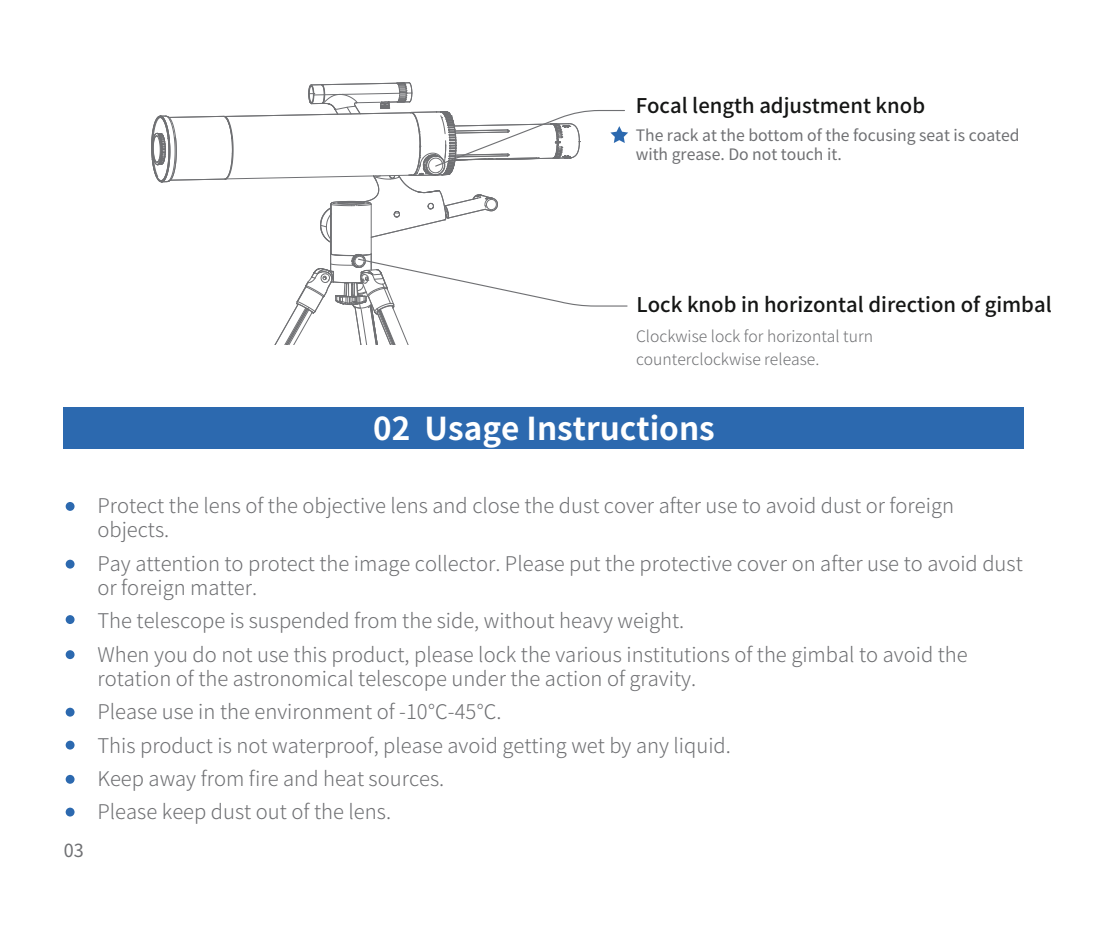
<style>
.page{position:relative;width:1104px;height:932px;background:#fff}
.page>*{position:absolute;margin:0;border:0;box-sizing:border-box;transform-origin:0 0}
.t1{font:700 31.5px "Source Han Sans CN";color:#fff}
.t2{font:300 20.25px/33.3px "Source Han Sans CN";color:#6f7073}
.t3{font:500 20.25px "Source Han Sans CN";color:#151615}
.t4{font:18px "Source Han Sans CN";color:#6f7073}
.t5{font:15.75px/18.9px "Source Han Sans CN";color:#6f7073}
.t6{font:300 15.75px/23.4px "Source Han Sans CN";color:#6f7073}
</style>
<div class="page">
<hr style="left:371px;top:204px;width:1px;height:50px;background:#6f7073">
<hr style="left:331px;top:204px;width:1px;height:50px;background:#6f7073">
<hr style="left:330px;top:204px;width:1px;height:50px;background:#6f7073">
<div style="left:66px;top:502px;width:9px;height:8px;background:#2c69af;border-radius:50%"></div>
<div style="left:66px;top:559px;width:9px;height:9px;background:#2c69af;border-radius:50%"></div>
<div style="left:66px;top:615px;width:9px;height:8px;background:#2c69af;border-radius:50%"></div>
<div style="left:66px;top:650px;width:9px;height:9px;background:#2c69af;border-radius:50%"></div>
<div style="left:66px;top:707px;width:9px;height:9px;background:#2c69af;border-radius:50%"></div>
<div style="left:66px;top:740px;width:9px;height:9px;background:#2c69af;border-radius:50%"></div>
<div style="left:66px;top:774px;width:9px;height:9px;background:#2c69af;border-radius:50%"></div>
<div style="left:66px;top:807px;width:9px;height:9px;background:#2c69af;border-radius:50%"></div>
<svg style="left:275px;top:253px;width:353px;height:91px"></svg>
<svg style="left:151px;top:82px;width:477px;height:161px"></svg>
<div style="left:64px;top:407px;width:960px;height:42px;background:#2c69af"></div>
<p class="t3" style="left:635px;top:95px;width:291px">Focal length adjustment knob</p>
<p class="t5" style="left:635px;top:126px;width:385px">The rack at the bottom of the focusing seat is coated with grease. Do not touch it.</p>
<p class="t3" style="left:636px;top:294px;width:416px">Lock knob in horizontal direction of gimbal</p>
<p class="t6" style="left:636px;top:324px;width:238px">Clockwise lock for horizontal turn counterclockwise release.</p>
<h1 class="t1" style="left:373px;top:412px;width:343px">02 Usage Instructions</h1>
<p class="t4" style="left:64px;top:840px;width:21px">03</p>
<p class="t2" style="left:97px;top:493px;width:858px;line-height:24.3px">Protect the lens of the objective lens and close the dust cover after use to avoid dust or foreign objects.</p>
<p class="t2" style="left:97px;top:550px;width:926px;line-height:24.3px">Pay attention to protect the image collector. Please put the protective cover on after use to avoid dust or foreign matter.</p>
<p class="t2" style="left:97px;top:603px;width:871px">The telescope is suspended from the side, without heavy weight.<br>When you do not use this product, please lock the various institutions of the gimbal to avoid the</p>
<p class="t2" style="left:97px;top:661px;width:635px">rotation of the astronomical telescope under the action of gravity.<br>Please use in the environment of -10℃-45℃.<br>This product is not waterproof, please avoid getting wet by any liquid.<br>Keep away from fire and heat sources.<br>Please keep dust out of the lens.</p>
</div>
